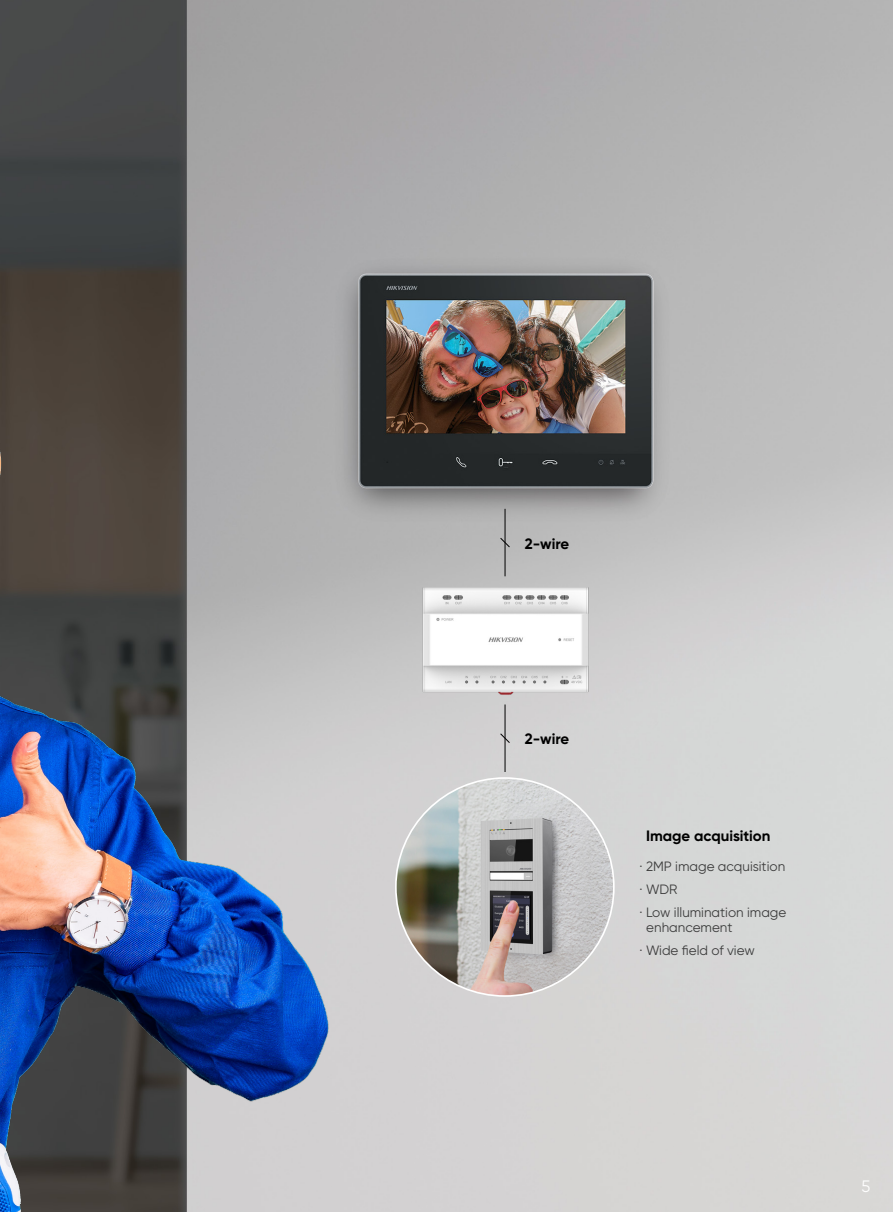
<style>
.page{position:relative;width:893px;height:1212px;background:#fff}
.page>*{position:absolute;margin:0;border:0;box-sizing:border-box;transform-origin:0 0}
.t1{font:16.5px "Gilroy";color:#fff}
.t2{font:700 15px "Gilroy";color:#000}
.t3{font:13.5px/23.1px "Gilroy";color:#3d3d3d}
</style>
<div class="page">
<img style="left:0;top:0;width:893px;height:1212px">
<img style="left:0;top:252px;width:350px;height:960px">
<img style="left:415px;top:583px;width:180px;height:120px">
<hr style="left:505px;top:509px;width:1px;height:67px;background:#000">
<svg style="left:500px;top:537px;width:10px;height:11px"></svg>
<hr style="left:505px;top:704px;width:1px;height:68px;background:#000">
<svg style="left:500px;top:733px;width:10px;height:10px"></svg>
<img style="left:396px;top:778px;width:218px;height:218px;border-radius:109px">
<p class="t2" style="left:525px;top:534px;width:46px">2-wire</p>
<p class="t2" style="left:525px;top:730px;width:46px">2-wire</p>
<p class="t2" style="left:646px;top:826px;width:126px">Image acquisition</p>
<p class="t3" style="left:639px;top:855px;width:148px">· 2MP image acquisition · WDR<br>· Low illumination image</p>
<p class="t3" style="left:639px;top:916px;width:117px;text-indent:7px">enhancement<br>· Wide field of view</p>
<p class="t1" style="left:861px;top:1176px;width:10px">5</p>
</div>
